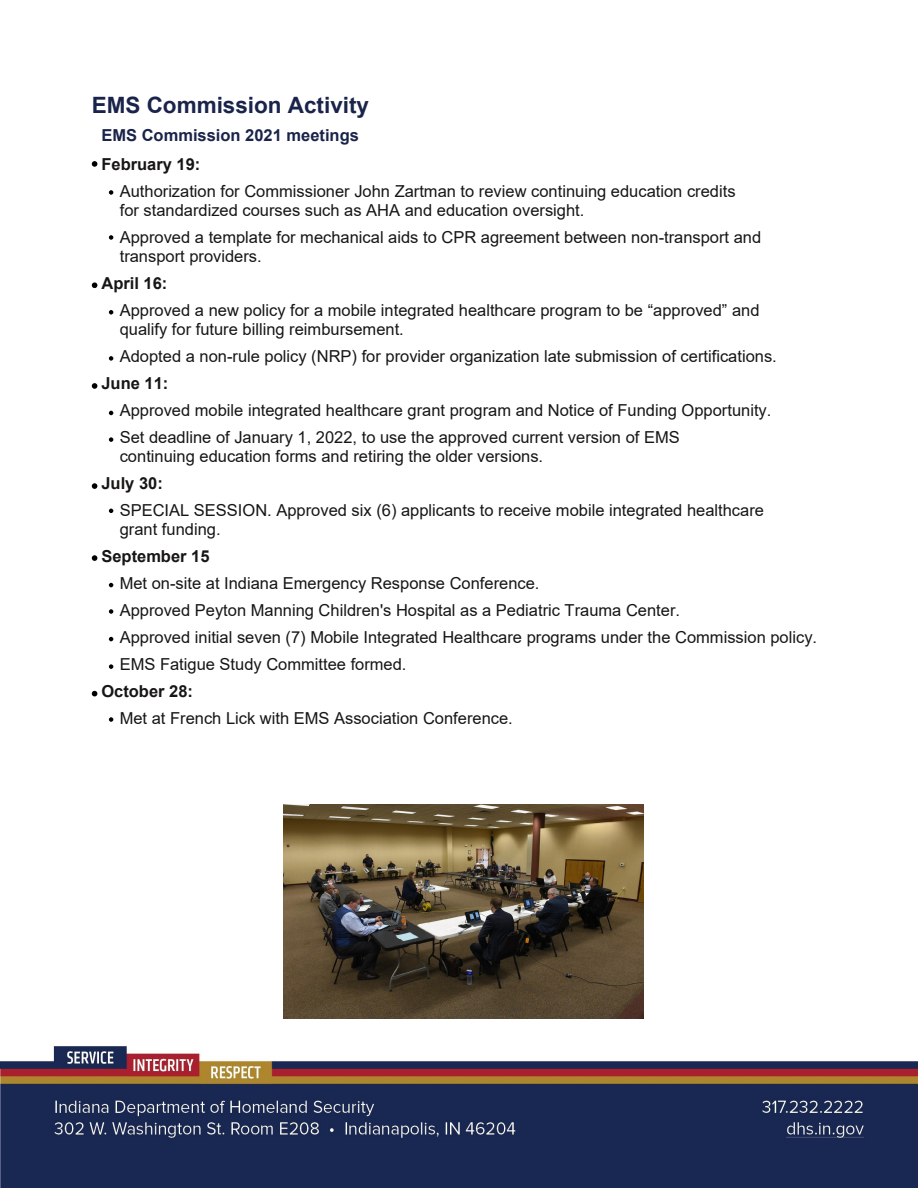
<style>
.page{position:relative;width:918px;height:1188px;background:#fff}
.page>*{position:absolute;margin:0;border:0;box-sizing:border-box;transform-origin:0 0}
.t1{font:700 22.5px "Arial";color:#1a234a}
.t2{font:16.5px/19.2px "Arial";color:#171615}
.t3{font:700 16.5px "Arial";color:#171615}
.t4{font:700 16.5px "Arial";color:#1a234a}
</style>
<div class="page">
<img style="left:0;top:236px;width:918px;height:952px">
<img style="left:284px;top:805px;width:360px;height:213px">
<svg style="left:92px;top:483px;width:5px;height:6px"></svg>
<svg style="left:92px;top:383px;width:5px;height:6px"></svg>
<svg style="left:92px;top:282px;width:5px;height:6px"></svg>
<svg style="left:92px;top:161px;width:5px;height:6px"></svg>
<svg style="left:92px;top:691px;width:5px;height:5px"></svg>
<svg style="left:109px;top:411px;width:4px;height:4px"></svg>
<svg style="left:109px;top:437px;width:4px;height:5px"></svg>
<svg style="left:109px;top:509px;width:4px;height:4px"></svg>
<svg style="left:92px;top:555px;width:5px;height:6px"></svg>
<svg style="left:109px;top:583px;width:4px;height:4px"></svg>
<svg style="left:109px;top:609px;width:4px;height:5px"></svg>
<svg style="left:109px;top:637px;width:4px;height:4px"></svg>
<svg style="left:109px;top:664px;width:4px;height:5px"></svg>
<svg style="left:109px;top:717px;width:4px;height:5px"></svg>
<svg style="left:109px;top:356px;width:4px;height:5px"></svg>
<svg style="left:109px;top:310px;width:4px;height:5px"></svg>
<svg style="left:109px;top:235px;width:4px;height:5px"></svg>
<svg style="left:109px;top:190px;width:4px;height:5px"></svg>
<h1 class="t1" style="left:92px;top:93px;width:279px">EMS Commission Activity</h1>
<p class="t4" style="left:101px;top:126px;width:259px">EMS Commission 2021 meetings</p>
<p class="t3" style="left:101px;top:155px;width:100px">February 19:</p>
<p class="t2" style="left:120px;top:181px;width:617px">Authorization for Commissioner John Zartman to review continuing education credits for standardized courses such as AHA and education oversight.</p>
<p class="t2" style="left:120px;top:228px;width:643px">Approved a template for mechanical aids to CPR agreement between non-transport and transport providers.</p>
<p class="t3" style="left:101px;top:274px;width:67px">April 16:</p>
<p class="t2" style="left:120px;top:301px;width:641px">Approved a new policy for a mobile integrated healthcare program to be “approved” and qualify for future billing reimbursement.</p>
<p class="t2" style="left:120px;top:347px;width:659px">Adopted a non-rule policy (NRP) for provider organization late submission of certifications.</p>
<p class="t3" style="left:101px;top:374px;width:68px">June 11:</p>
<p class="t2" style="left:120px;top:397px;width:653px;line-height:27px">Approved mobile integrated healthcare grant program and Notice of Funding Opportunity.<br>Set deadline of January 1, 2022, to use the approved current version of EMS</p>
<p class="t2" style="left:120px;top:447px;width:425px">continuing education forms and retiring the older versions.</p>
<p class="t3" style="left:101px;top:474px;width:63px">July 30:</p>
<p class="t2" style="left:120px;top:501px;width:646px">SPECIAL SESSION. Approved six (6) applicants to receive mobile integrated healthcare grant funding.</p>
<p class="t3" style="left:101px;top:547px;width:110px">September 15</p>
<p class="t2" style="left:120px;top:570px;width:699px;line-height:27px">Met on-site at Indiana Emergency Response Conference.<br>Approved Peyton Manning Children's Hospital as a Pediatric Trauma Center.<br>Approved initial seven (7) Mobile Integrated Healthcare programs under the Commission policy.<br>EMS Fatigue Study Committee formed.</p>
<p class="t3" style="left:101px;top:682px;width:93px">October 28:</p>
<p class="t2" style="left:120px;top:709px;width:395px">Met at French Lick with EMS Association Conference.</p>
</div>
